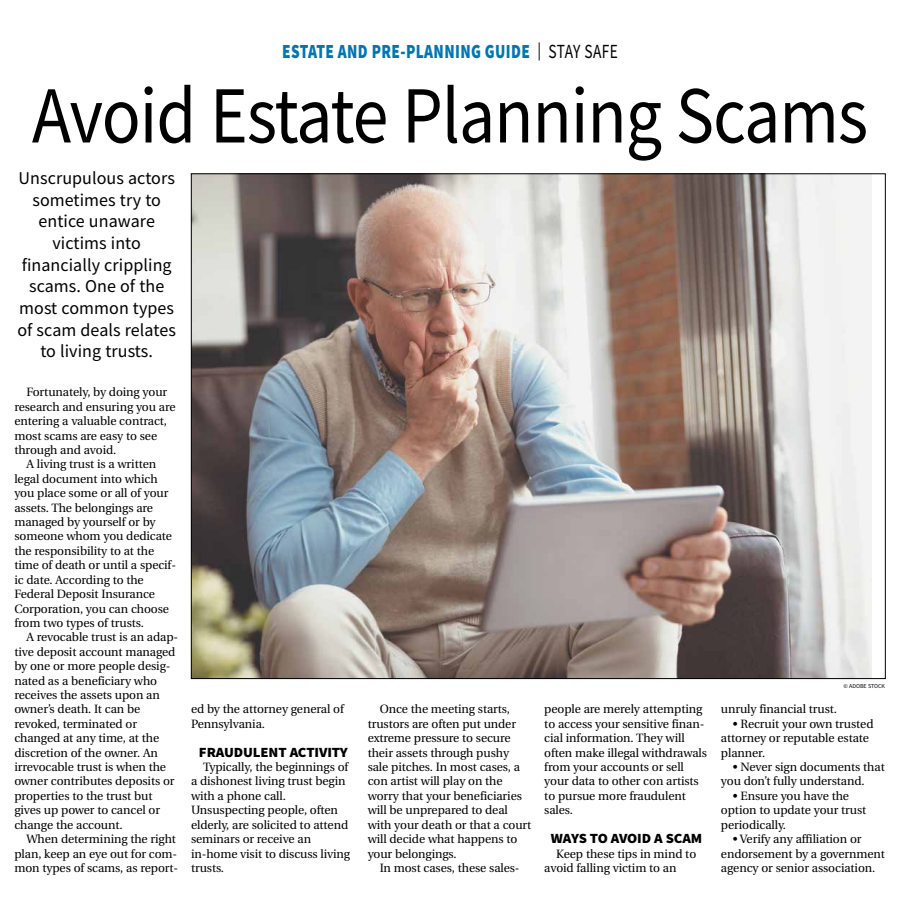
<style>
.page{position:relative;width:900px;height:908px;background:#fff}
.page>*{position:absolute;margin:0;border:0;box-sizing:border-box;transform-origin:0 0}
.t1{font:81px "Source Sans Pro";letter-spacing:-.015em;color:#000;scale:.89 1}
.t2{font:900 20px "Source Sans Pro";letter-spacing:.025em;color:#0077b1;scale:.77 1}
.t3{font:18px/21.6px "Source Sans Pro";letter-spacing:.005em;color:#000;text-align:center}
.t4{font:900 14px "Source Sans Pro";letter-spacing:-.01em;color:#000;scale:1.05 1}
.t5{font:12px/14.4px "Utopia";letter-spacing:-.01em;color:#000}
.t6{font:6px "Source Sans Pro";color:#000}
.s1{font-weight:400;font-size:18px;color:#000}
.s2{font-weight:400;color:#000}
</style>
<div class="page">
<img style="left:193px;top:175px;width:678px;height:501px">
<h2 class="t2" style="left:282px;top:38px;width:438px">ESTATE AND PRE-PLANNING GUIDE <span class="s1">|</span> <span class="s2">STAY SAFE</span></h2>
<h1 class="t1" style="left:32px;top:64px;width:941px">Avoid Estate Planning Scams</h1>
<h3 class="t3" style="left:17px;top:167px;width:160px">Unscrupulous actors sometimes try to entice unaware victims into financially crippling scams. One of the most common types of scam deals relates to living trusts.</h3>
<p class="t5" style="left:26px;top:385px;width:142px">Fortunately, by doing your</p>
<p class="t5" style="left:14px;top:399px;width:163px">research and ensuring you are</p>
<p class="t5" style="left:14px;top:414px;width:154px">entering a valuable contract,</p>
<p class="t5" style="left:14px;top:428px;width:144px">most scams are easy to see</p>
<p class="t5" style="left:14px;top:443px;width:103px">through and avoid.</p>
<p class="t5" style="left:26px;top:457px;width:131px">A living trust is a written</p>
<p class="t5" style="left:14px;top:471px;width:145px">legal document into which</p>
<p class="t5" style="left:14px;top:486px;width:155px">you place some or all of your</p>
<p class="t5" style="left:14px;top:500px;width:140px">assets. The belongings are</p>
<p class="t5" style="left:14px;top:515px;width:143px">managed by yourself or by</p>
<p class="t5" style="left:14px;top:529px;width:159px">someone whom you dedicate</p>
<p class="t5" style="left:14px;top:543px;width:141px">the responsibility to at the</p>
<p class="t5" style="left:14px;top:558px;width:163px">time of death or until a specif-</p>
<p class="t5" style="left:14px;top:572px;width:131px">ic date. According to the</p>
<p class="t5" style="left:14px;top:587px;width:142px">Federal Deposit Insurance</p>
<p class="t5" style="left:14px;top:601px;width:156px">Corporation, you can choose</p>
<p class="t5" style="left:14px;top:615px;width:131px">from two types of trusts.</p>
<p class="t5" style="left:26px;top:630px;width:153px">A revocable trust is an adap-</p>
<p class="t5" style="left:14px;top:644px;width:163px">tive deposit account managed</p>
<p class="t5" style="left:14px;top:659px;width:158px">by one or more people desig-</p>
<p class="t5" style="left:14px;top:673px;width:144px">nated as a beneficiary who</p>
<p class="t5" style="left:14px;top:687px;width:147px">receives the assets upon an</p>
<p class="t5" style="left:14px;top:702px;width:127px">owner’s death. It can be</p>
<p class="t5" style="left:14px;top:716px;width:124px">revoked, terminated or</p>
<p class="t5" style="left:14px;top:731px;width:146px">changed at any time, at the</p>
<p class="t5" style="left:14px;top:745px;width:145px">discretion of the owner. An</p>
<p class="t5" style="left:14px;top:759px;width:153px">irrevocable trust is when the</p>
<p class="t5" style="left:14px;top:774px;width:162px">owner contributes deposits or</p>
<p class="t5" style="left:14px;top:788px;width:140px">properties to the trust but</p>
<p class="t5" style="left:14px;top:803px;width:147px">gives up power to cancel or</p>
<p class="t5" style="left:14px;top:817px;width:110px">change the account.</p>
<p class="t5" style="left:26px;top:831px;width:151px">When determining the right</p>
<p class="t5" style="left:14px;top:846px;width:164px">plan, keep an eye out for com-</p>
<p class="t5" style="left:14px;top:860px;width:165px">mon types of scams, as report-</p>
<p class="t5" style="left:191px;top:702px;width:154px">ed by the attorney general of<br>Pennsylvania.</p>
<p class="t4" style="left:199px;top:742px;width:143px">FRAUDULENT ACTIVITY</p>
<p class="t5" style="left:191px;top:759px;width:161px;text-indent:12px">Typically, the beginnings of a dishonest living trust begin with a phone call.<br>Unsuspecting people, often elderly, are solicited to attend seminars or receive an in-home visit to discuss living trusts.</p>
<p class="t5" style="left:368px;top:702px;width:165px;text-indent:12px">Once the meeting starts, trustors are often put under extreme pressure to secure their assets through pushy sale pitches. In most cases, a con artist will play on the worry that your beneficiaries will be unprepared to deal with your death or that a court will decide what happens to your belongings.</p>
<p class="t5" style="left:380px;top:860px;width:142px">In most cases, these sales-</p>
<p class="t5" style="left:544px;top:702px;width:164px">people are merely attempting to access your sensitive finan&shy;cial information. They will often make illegal withdrawals from your accounts or sell your data to other con artists to pursue more fraudulent sales.</p>
<p class="t4" style="left:551px;top:828px;width:146px">WAYS TO AVOID A SCAM</p>
<p class="t5" style="left:544px;top:846px;width:153px;text-indent:12px">Keep these tips in mind to avoid falling victim to an</p>
<p class="t6" style="left:844px;top:682px;width:43px">© ADOBE STOCK</p>
<p class="t5" style="left:721px;top:702px;width:118px">unruly financial trust.</p>
<p class="t5" style="left:721px;top:716px;width:154px;text-indent:12px">• Recruit your own trusted attorney or reputable estate planner.</p>
<p class="t5" style="left:721px;top:759px;width:165px;text-indent:12px">• Never sign documents that you don’t fully understand.</p>
<p class="t5" style="left:721px;top:788px;width:147px;text-indent:12px">• Ensure you have the option to update your trust periodically.</p>
<p class="t5" style="left:721px;top:831px;width:166px;text-indent:12px">• Verify any affiliation or endorsement by a government agency or senior association.</p>
</div>
